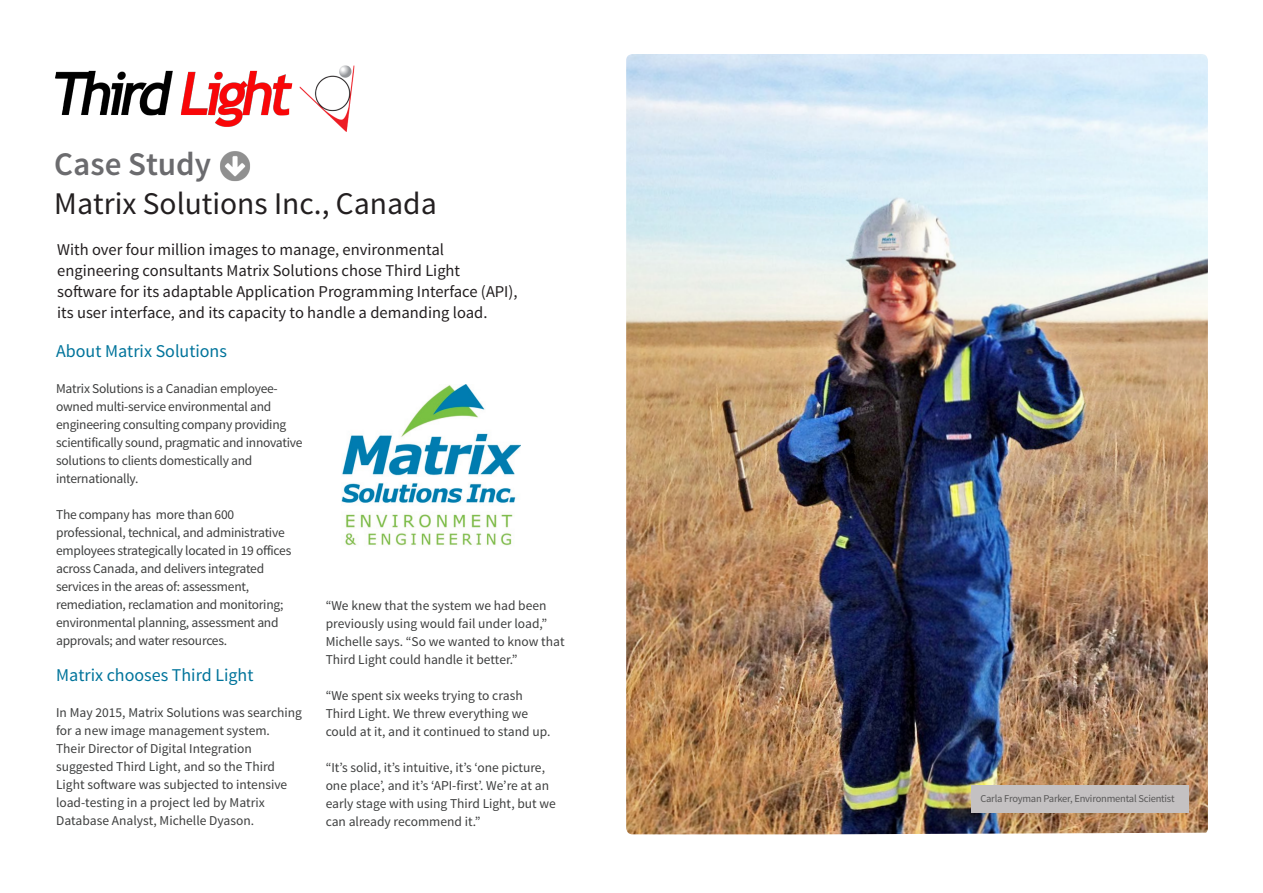
<style>
.page{position:relative;width:1263px;height:893px;background:#fff}
.page>*{position:absolute;margin:0;border:0;box-sizing:border-box;transform-origin:0 0}
.t1{font:600 33px "Source Sans Pro";color:#6b6b6e}
.t2{font:31.5px "Source Sans Pro";color:#231f20}
.t3{font:18px "Source Sans Pro";color:#01749b}
.t4{font:16.5px/21px "Source Sans Pro";color:#231f20}
.t5{font:13.5px/18px "Source Sans Pro";letter-spacing:-.015em;color:#3d3e3e}
.t6{font:10.5px "Source Sans Pro";letter-spacing:-.02em;color:#585757}
</style>
<div class="page">
<img style="left:626px;top:54px;width:582px;height:780px">
<img style="left:55px;top:65px;width:300px;height:66px">
<img style="left:220px;top:151px;width:30px;height:30px">
<img style="left:341px;top:384px;width:179px;height:162px">
<div style="left:971px;top:785px;width:217px;height:27px;background:#c4c1c2"></div>
<p class="t1" style="left:54px;top:144px;width:158px">Case Study</p>
<p class="t2" style="left:54px;top:184px;width:384px">Matrix Solutions Inc., Canada</p>
<p class="t4" style="left:57px;top:240px;width:462px">With over four million images to manage, environmental engineering consultants Matrix Solutions chose Third Light software for its adaptable Application Programming Interface (API), its user interface, and its capacity to handle a demanding load.</p>
<p class="t3" style="left:56px;top:340px;width:172px">About Matrix Solutions</p>
<p class="t5" style="left:56px;top:380px;width:248px">Matrix Solutions is a Canadian employee&shy;owned multi-service environmental and engineering consulting company providing scientifically sound, pragmatic and innovative solutions to clients domestically and internationally.</p>
<p class="t5" style="left:56px;top:506px;width:237px">The company has more than 600 professional, technical, and administrative employees strategically located in 19 offices across Canada, and delivers integrated services in the areas of: assessment, remediation, reclamation and monitoring; environmental planning, assessment and approvals; and water resources.</p>
<p class="t3" style="left:56px;top:664px;width:199px">Matrix chooses Third Light</p>
<p class="t5" style="left:56px;top:704px;width:247px">In May 2015, Matrix Solutions was searching for a new image management system.</p>
<p class="t5" style="left:56px;top:740px;width:233px">Their Director of Digital Integration suggested Third Light, and so the Third Light software was subjected to intensive load-testing in a project led by Matrix Database Analyst, Michelle Dyason.</p>
<p class="t5" style="left:326px;top:596px;width:240px">“We knew that the system we had been previously using would fail under load,” Michelle says. “So we wanted to know that Third Light could handle it better.”</p>
<p class="t5" style="left:326px;top:686px;width:226px">“We spent six weeks trying to crash<br>Third Light. We threw everything we could at it, and it continued to stand up.</p>
<p class="t5" style="left:326px;top:758px;width:232px">“It’s solid, it’s intuitive, it’s ‘one picture, one place’, and it’s ‘API-first’. We’re at an early stage with using Third Light, but we can already recommend it.”</p>
<p class="t6" style="left:980px;top:792px;width:196px">Carla Froyman Parker, Environmental Scientist</p>
</div>
